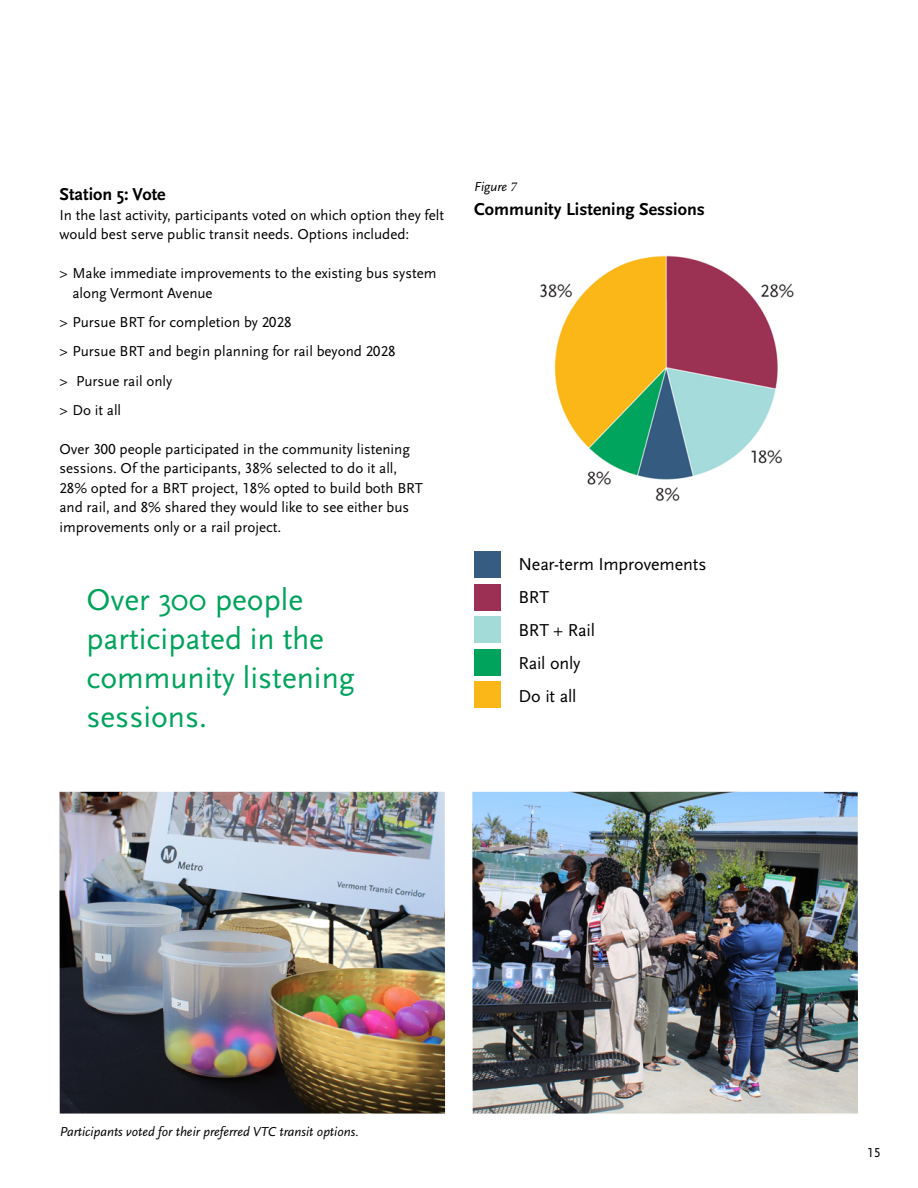
<style>
.page{position:relative;width:918px;height:1188px;background:#fff}
.page>*{position:absolute;margin:0;border:0;box-sizing:border-box;transform-origin:0 0}
.t1{font:31.5px/39px "Scala Sans Pro";color:#00a35c}
.t2{font:18px/33px "Scala Sans Pro";letter-spacing:-.01em;color:#000}
.t3{font:700 18px "Scala Sans Pro";color:#000}
.t4{font:15px/19.5px "Scala Sans Pro";color:#000}
.t5{font:italic 13.5px "Scala Sans Pro";color:#000}
.t6{font:13.5px "Scala Sans Pro";color:#000}
.s1{font-family:"Minion Pro"}
</style>
<div class="page">
<img style="left:540px;top:255px;width:254px;height:247px">
<img style="left:59px;top:792px;width:386px;height:322px">
<img style="left:472px;top:792px;width:386px;height:322px">
<div style="left:474px;top:616px;width:27px;height:27px;background:#a3dbd9"></div>
<div style="left:474px;top:681px;width:27px;height:27px;background:#fbb718"></div>
<div style="left:474px;top:551px;width:27px;height:27px;background:#365c82"></div>
<div style="left:474px;top:584px;width:27px;height:27px;background:#9c3054"></div>
<div style="left:474px;top:649px;width:27px;height:27px;background:#00a35c"></div>
<p class="t3" style="left:59px;top:184px;width:108px">Station 5: Vote</p>
<p class="t4" style="left:59px;top:205px;width:386px">In the last activity, participants voted on which option they felt would best serve public transit needs. Options included:</p>
<p class="t4" style="left:72px;top:264px;width:366px;text-indent:-13px">&gt; Make immediate improvements to the existing bus system along Vermont Avenue</p>
<p class="t4" style="left:59px;top:308px;width:338px;line-height:29.2px">&gt; Pursue BRT for completion by 2028<br>&gt; Pursue BRT and begin planning for rail beyond 2028 &gt; Pursue rail only<br>&gt; Do it all</p>
<p class="t4" style="left:59px;top:439px;width:365px">Over 300 people participated in the community listening sessions. Of the participants, 38% selected to do it all, 28% opted for a BRT project, 18% opted to build both BRT and rail, and 8% shared they would like to see either bus improvements only or a rail project.</p>
<h1 class="t1" style="left:86px;top:580px;width:270px">Over 300 people participated in the community listening sessions.</h1>
<p class="t5" style="left:474px;top:179px;width:44px">Figure <span class="s1">7</span></p>
<p class="t3" style="left:474px;top:199px;width:232px">Community Listening Sessions</p>
<p class="t2" style="left:518px;top:547px;width:190px">Near-term Improvements<br>BRT<br>BRT + Rail<br>Rail only<br>Do it all</p>
<p class="t5" style="left:60px;top:1124px;width:301px">Participants voted for their preferred VTC transit options.</p>
<p class="t6" style="left:867px;top:1144px;width:15px">15</p>
</div>
